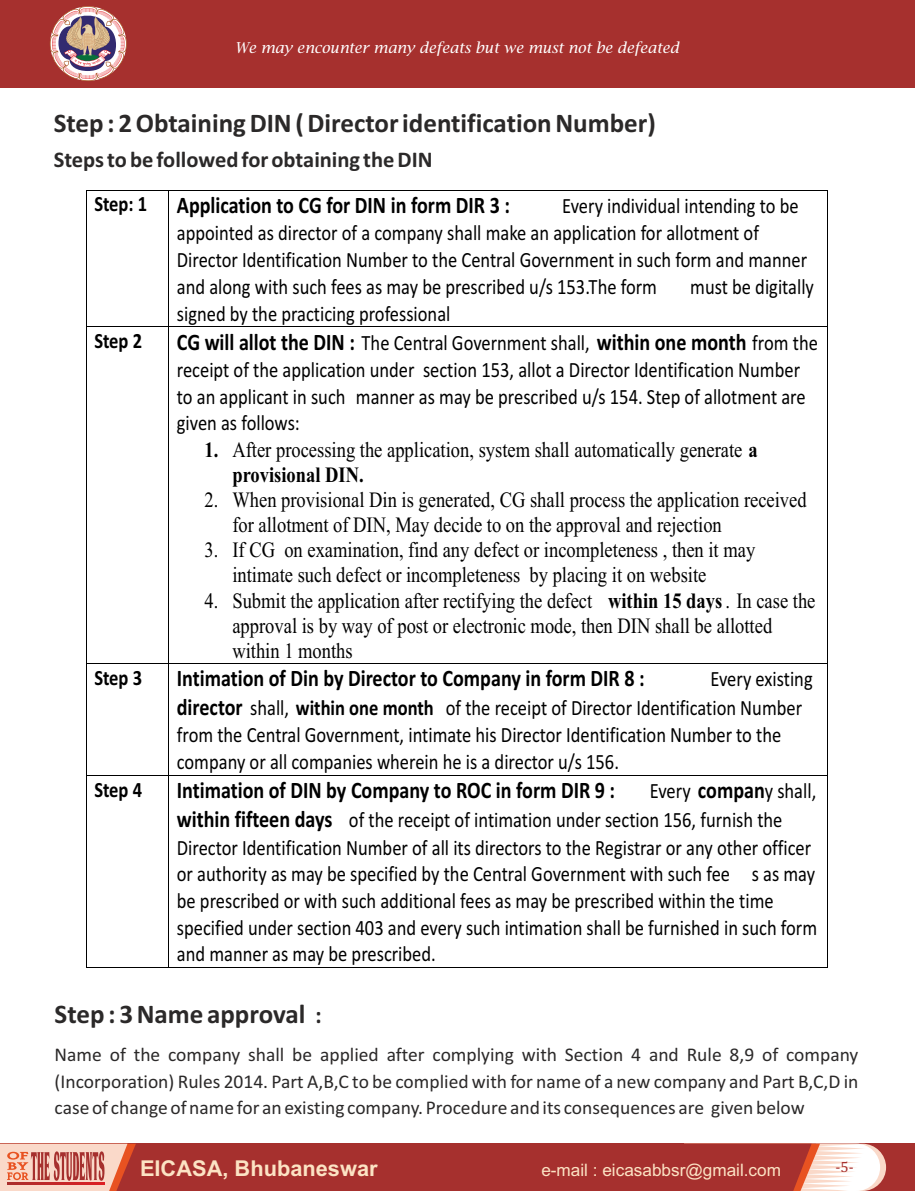
<style>
.page{position:relative;width:915px;height:1191px;background:#fff}
.page>*{position:absolute;margin:0;border:0;box-sizing:border-box;transform-origin:0 0}
.t1{font:700 27px "Calibri";color:#2b2929}
.t2{font:700 23.7px "Calibri";color:#000;scale:.85 1}
.t3{font:700 22.5px "Calibri";color:#2b2929}
.t4{font:21.9px/26.8px "Calibri";color:#000;scale:.85 1}
.t5{font:21.9px/25.2px "Times New Roman";color:#000;scale:.85 1}
.t6{font:700 21.9px "Calibri";color:#000;scale:.85 1}
.t7{font:700 21.75px "Arial";color:#fce3c4}
.t8{font:19.5px/26.2px "Calibri";color:#2b2929;text-align:justify}
.t9{font:17.1px "Arial";color:#fce3c4}
.t10{font:italic 15px "Lucida Bright";color:#fff}
.t11{font:15px "Cambria";color:#a6302e}
.s1{font-size:21.9px}
.s2{font-weight:700;font-size:23.7px}
.s3{font-weight:700}
.s4{font-size:24px}
</style>
<div class="page">
<div style="left:0;top:0;width:914px;height:87px;background:#a6302e"></div>
<svg style="left:50px;top:6px;width:77px;height:75px"></svg>
<div style="left:0;top:1143px;width:914px;height:48px;background:#a6302e"></div>
<svg style="left:684px;top:1143px;width:201px;height:48px"></svg>
<svg style="left:0;top:1143px;width:136px;height:48px"></svg>
<svg style="left:7px;top:1182px;width:98px;height:2px"></svg>
<hr style="left:86px;top:190px;width:82px;height:1px;background:#000">
<hr style="left:169px;top:190px;width:657px;height:1px;background:#000">
<hr style="left:86px;top:191px;width:1px;height:135px;background:#000">
<hr style="left:168px;top:191px;width:1px;height:135px;background:#000">
<hr style="left:826px;top:191px;width:1px;height:135px;background:#000">
<hr style="left:86px;top:326px;width:82px;height:1px;background:#000">
<hr style="left:169px;top:326px;width:657px;height:1px;background:#000">
<hr style="left:86px;top:327px;width:1px;height:336px;background:#000">
<hr style="left:168px;top:327px;width:1px;height:336px;background:#000">
<hr style="left:826px;top:327px;width:1px;height:336px;background:#000">
<hr style="left:86px;top:663px;width:82px;height:1px;background:#000">
<hr style="left:169px;top:663px;width:657px;height:1px;background:#000">
<hr style="left:86px;top:663px;width:1px;height:112px;background:#000">
<hr style="left:168px;top:663px;width:1px;height:112px;background:#000">
<hr style="left:826px;top:663px;width:1px;height:112px;background:#000">
<hr style="left:86px;top:775px;width:82px;height:1px;background:#000">
<hr style="left:169px;top:775px;width:657px;height:1px;background:#000">
<hr style="left:86px;top:776px;width:1px;height:191px;background:#000">
<hr style="left:86px;top:967px;width:82px;height:1px;background:#000">
<hr style="left:168px;top:776px;width:1px;height:191px;background:#000">
<hr style="left:169px;top:967px;width:657px;height:1px;background:#000">
<hr style="left:826px;top:776px;width:1px;height:191px;background:#000">
<p class="t10" style="left:235px;top:41px;width:445px">We may encounter many defeats but we must not be defeated</p>
<p class="t1" style="left:54px;top:112px;width:603px">Step : 2 Obtaining DIN ( Director identification Number)</p>
<p class="t3" style="left:54px;top:150px;width:380px">Steps to be followed for obtaining the DIN</p>
<p class="t2" style="left:94px;top:195px;width:490px"><span class="s1">Step: 1</span> Application to CG for DIN in form DIR 3 :</p>
<p class="t4" style="left:177px;top:194px;width:742px;text-indent:385px">Every individual intending to be appointed as director of a company shall make an application for allotment of Director Identification Number to the Central Government in such form and manner and along with such fees as may be prescribed u/s 153.The form</p>
<p class="t4" style="left:690px;top:275px;width:147px">must be digitally</p>
<p class="t4" style="left:177px;top:302px;width:323px">signed by the practicing professional</p>
<p class="t6" style="left:94px;top:332px;width:58px">Step 2</p>
<p class="t4" style="left:177px;top:331px;width:755px"><span class="s2">CG will allot the DIN :</span> The Central Government shall, <span class="s2">within one month</span> from the receipt of the application under section 153, allot a Director Identification Number to an applicant in such manner as may be prescribed u/s 154. Step of allotment are given as follows:</p>
<p class="t5" style="left:232px;top:439px;width:619px;text-indent:-28px"><span class="s3">1.</span> After processing the application, system shall automatically generate <span class="s3">a provisional DIN.</span></p>
<p class="t5" style="left:232px;top:489px;width:677px;text-indent:-28px">2. When provisional Din is generated, CG shall process the application received for allotment of DIN, May decide to on the approval and rejection</p>
<p class="t5" style="left:232px;top:539px;width:616px;text-indent:-28px">3. If CG on examination, find any defect or incompleteness , then it may intimate such defect or incompleteness by placing it on website</p>
<p class="t5" style="left:232px;top:590px;width:687px;text-indent:-28px">4. Submit the application after rectifying the defect <span class="s3">within 15 days</span> . In case the approval is by way of post or electronic mode, then DIN shall be allotted within 1 months</p>
<p class="t6" style="left:94px;top:668px;width:58px">Step 3</p>
<p class="t2" style="left:177px;top:668px;width:551px">Intimation of Din by Director to Company in form DIR 8 :</p>
<p class="t4" style="left:177px;top:667px;width:749px;line-height:27.6px;text-indent:533px">Every existing <span class="s2">director</span> shall, <span class="s3">within one month</span> of the receipt of Director Identification Number from the Central Government, intimate his Director Identification Number to the company or all companies wherein he is a director u/s 156.</p>
<p class="t6" style="left:94px;top:780px;width:58px">Step 4</p>
<p class="t2" style="left:177px;top:780px;width:517px">Intimation of DIN by Company to ROC in form DIR 9 :</p>
<p class="t4" style="left:177px;top:779px;width:754px;text-indent:473px">Every <span class="s2">compan</span>y shall, <span class="s2">within fifteen days</span> of the receipt of intimation under section 156, furnish the Director Identification Number of all its directors to the Registrar or any other officer or authority as may be specified by the Central Government with such fee s as may be prescribed or with such additional fees as may be prescribed within the time specified under section 403 and every such intimation shall be furnished in such form and manner as may be prescribed.</p>
<p class="t1" style="left:55px;top:1002px;width:269px">Step : 3 Name approval <span class="s4">:</span></p>
<p class="t8" style="left:55px;top:1043px;width:805px">Name of the company shall be applied after complying with Section 4 and Rule 8,9 of company (Incorporation) Rules 2014. Part A,B,C to be complied with for name of a new company and Part B,C,D in case of change of name for an existing company. Procedure and its consequences are given below</p>
<p class="t7" style="left:140px;top:1160px;width:239px">EICASA, Bhubaneswar</p>
<p class="t11" style="left:835px;top:1160px;width:20px">-5-</p>
<p class="t9" style="left:541px;top:1163px;width:241px">e-mail : eicasabbsr@gmail.com</p>
</div>
